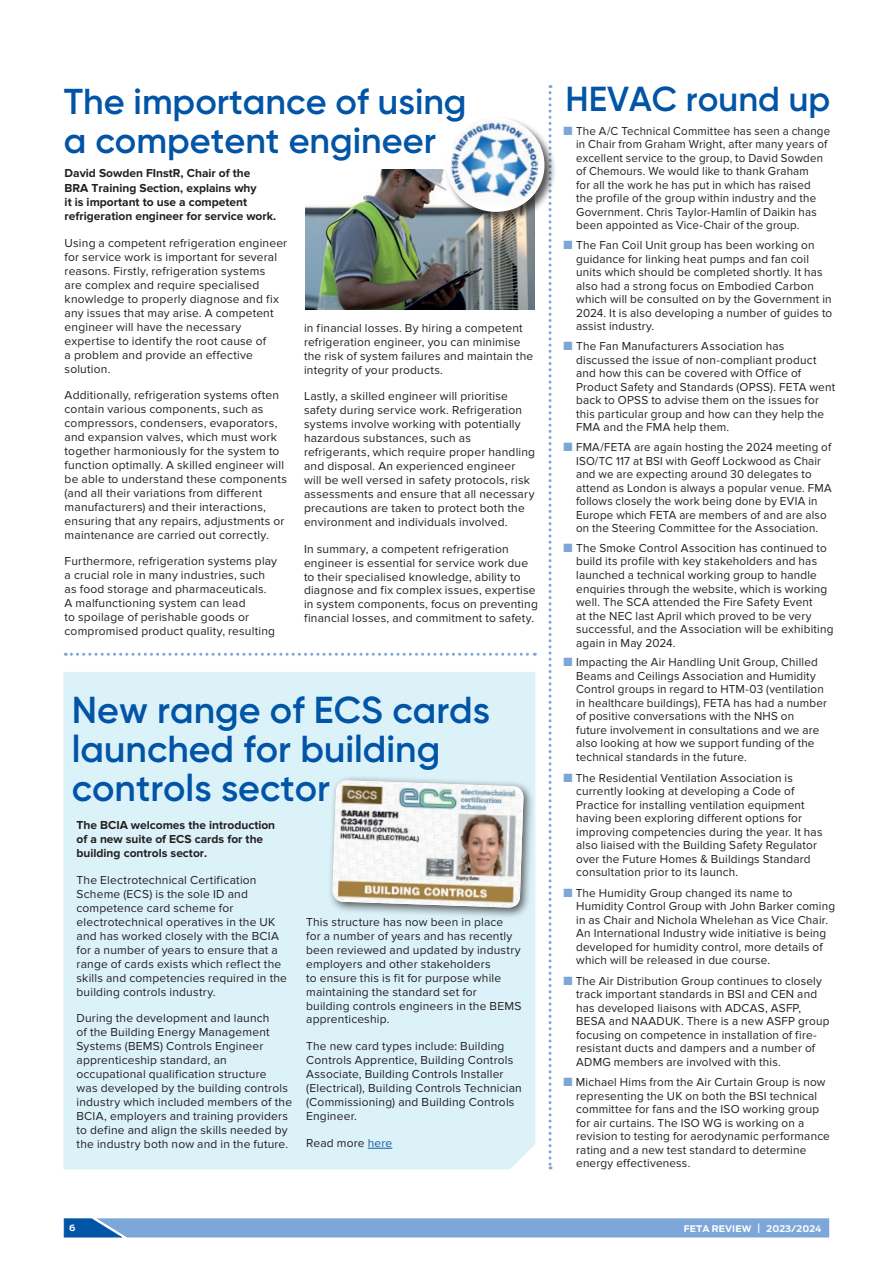
<style>
.page{position:relative;width:893px;height:1263px;background:#fff}
.page>*{position:absolute;margin:0;border:0;box-sizing:border-box;transform-origin:0 0}
.t1{font:600 37.5px/39px "Gilroy";color:#0154a6}
.t2{font:600 36px/39px "Gilroy";color:#0154a6}
.t3{font:600 34.65px "Gilroy";color:#0154a6}
.t4{font:12px/14px "Proxima Nova";letter-spacing:.015em;color:#231f20}
.t5{font:12px/13.5px "Proxima Nova";letter-spacing:.015em;color:#231f20;scale:.96 1}
.t6{font:700 12px/14.2px "Proxima Nova";color:#231f20}
.t7{font:700 9px "Antenna";letter-spacing:.01em;color:#fff}
.t8{font:700 8.7px "Antenna";color:#fff}
.s1{color:#175d9e}
.s2{color:#7ca7d8}
.s3{font-weight:500;font-size:12.9px}
</style>
<div class="page">
<div style="left:445px;top:116px;width:112px;height:108px;background:#231f20;opacity:.75"></div>
<svg style="left:65px;top:85px;width:487px;height:1084px"></svg>
<svg style="left:63px;top:1218px;width:766px;height:20px;background:#7ba6d7"></svg>
<h2 class="t2" style="left:64px;top:81px;width:404px">The importance of using a competent engineer</h2>
<p class="t6" style="left:65px;top:167px;width:213px">David Sowden FInstR, Chair of the BRA Training Section, explains why<br>it is important to use a competent refrigeration engineer for service work.</p>
<p class="t4" style="left:65px;top:236px;width:224px">Using a competent refrigeration engineer for service work is important for several reasons. Firstly, refrigeration systems<br>are complex and require specialised knowledge to properly diagnose and fix any issues that may arise. A competent engineer will have the necessary expertise to identify the root cause of<br>a problem and provide an effective solution.</p>
<p class="t4" style="left:65px;top:388px;width:224px">Additionally, refrigeration systems often contain various components, such as compressors, condensers, evaporators, and expansion valves, which must work together harmoniously for the system to function optimally. A skilled engineer will be able to understand these components (and all their variations from different manufacturers) and their interactions, ensuring that any repairs, adjustments or maintenance are carried out correctly.</p>
<p class="t4" style="left:65px;top:555px;width:214px">Furthermore, refrigeration systems play a crucial role in many industries, such as food storage and pharmaceuticals.<br>A malfunctioning system can lead<br>to spoilage of perishable goods or compromised product quality, resulting</p>
<p class="t4" style="left:304px;top:321px;width:231px">in financial losses. By hiring a competent refrigeration engineer, you can minimise the risk of system failures and maintain the integrity of your products.</p>
<p class="t4" style="left:304px;top:389px;width:233px">Lastly, a skilled engineer will prioritise safety during service work. Refrigeration systems involve working with potentially hazardous substances, such as refrigerants, which require proper handling and disposal. An experienced engineer will be well versed in safety protocols, risk assessments and ensure that all necessary precautions are taken to protect both the environment and individuals involved.</p>
<p class="t4" style="left:304px;top:542px;width:235px">In summary, a competent refrigeration engineer is essential for service work due to their specialised knowledge, ability to diagnose and fix complex issues, expertise in system components, focus on preventing financial losses, and commitment to safety.</p>
<h1 class="t1" style="left:72px;top:690px;width:420px">New range of ECS cards launched for building controls sector</h1>
<p class="t6" style="left:77px;top:818px;width:200px">The BCIA welcomes the introduction of a new suite of ECS cards for the building controls sector.</p>
<p class="t4" style="left:77px;top:873px;width:212px">The Electrotechnical Certification Scheme (ECS) is the sole ID and competence card scheme for electrotechnical operatives in the UK and has worked closely with the BCIA for a number of years to ensure that a range of cards exists which reflect the skills and competencies required in the building controls industry.</p>
<p class="t4" style="left:77px;top:1012px;width:217px">During the development and launch<br>of the Building Energy Management Systems (BEMS) Controls Engineer apprenticeship standard, an occupational qualification structure<br>was developed by the building controls industry which included members of the BCIA, employers and training providers to define and align the skills needed by the industry both now and in the future.</p>
<p class="t4" style="left:306px;top:915px;width:217px">This structure has now been in place<br>for a number of years and has recently been reviewed and updated by industry employers and other stakeholders<br>to ensure this is fit for purpose while maintaining the standard set for building controls engineers in the BEMS apprenticeship.</p>
<p class="t4" style="left:306px;top:1039px;width:217px">The new card types include: Building Controls Apprentice, Building Controls Associate, Building Controls Installer (Electrical), Building Controls Technician (Commissioning) and Building Controls Engineer.</p>
<p class="t4" style="left:306px;top:1136px;width:88px">Read more <span class="s1">here</span></p>
<h3 class="t3" style="left:566px;top:77px;width:266px">HEVAC round up</h3>
<p class="t5" style="left:576px;top:124px;width:266px;text-indent:-13px"><span class="s2">■</span> The A/C Technical Committee has seen a change in Chair from Graham Wright, after many years of excellent service to the group, to David Sowden of Chemours. We would like to thank Graham<br>for all the work he has put in which has raised the profile of the group within industry and the Government. Chris Taylor-Hamlin of Daikin has been appointed as Vice-Chair of the group.</p>
<p class="t4" style="left:576px;top:239px;width:258px;line-height:13.5px;text-indent:-13px"><span class="s2">■</span> The Fan Coil Unit group has been working on guidance for linking heat pumps and fan coil units which should be completed shortly. It has also had a strong focus on Embodied Carbon which will be consulted on by the Government in 2024. It is also developing a number of guides to assist industry.</p>
<p class="t4" style="left:576px;top:340px;width:261px;line-height:13.5px;text-indent:-13px"><span class="s2">■</span> The Fan Manufacturers Association has discussed the issue of non-compliant product and how this can be covered with Office of Product Safety and Standards (OPSS). FETA went back to OPSS to advise them on the issues for this particular group and how can they help the FMA and the FMA help them.</p>
<p class="t5" style="left:576px;top:440px;width:268px;text-indent:-13px"><span class="s2">■</span> FMA/FETA are again hosting the 2024 meeting of ISO/TC 117 at BSI with Geoff Lockwood as Chair and we are expecting around 30 delegates to attend as London is always a popular venue. FMA follows closely the work being done by EVIA in Europe which FETA are members of and are also on the Steering Committee for the Association.</p>
<p class="t4" style="left:576px;top:541px;width:259px;line-height:13.5px;text-indent:-13px"><span class="s2">■</span> The Smoke Control Assocition has continued to build its profile with key stakeholders and has launched a technical working group to handle enquiries through the website, which is working well. The SCA attended the Fire Safety Event<br>at the NEC last April which proved to be very successful, and the Association will be exhibiting again in May 2024.</p>
<p class="t4" style="left:576px;top:656px;width:252px;line-height:13.5px;text-indent:-13px"><span class="s2">■</span> Impacting the Air Handling Unit Group, Chilled Beams and Ceilings Association and Humidity Control groups in regard to HTM-03 (ventilation in healthcare buildings), FETA has had a number of positive conversations with the NHS on future involvement in consultations and we are also looking at how we support funding of the technical standards in the future.</p>
<p class="t4" style="left:576px;top:771px;width:248px;line-height:13.5px;text-indent:-13px"><span class="s2">■</span> The Residential Ventilation Association is currently looking at developing a Code of Practice for installing ventilation equipment having been exploring different options for improving competencies during the year. It has also liaised with the Building Safety Regulator over the Future Homes &amp; Buildings Standard consultation prior to its launch.</p>
<p class="t4" style="left:576px;top:886px;width:261px;line-height:13.5px;text-indent:-13px"><span class="s2">■</span> The Humidity Group changed its name to Humidity Control Group with John Barker coming in as Chair and Nichola Whelehan as Vice Chair.<br>An International Industry wide initiative is being developed for humidity control, more details of which will be released in due course.</p>
<p class="t4" style="left:576px;top:974px;width:255px;line-height:13.5px;text-indent:-13px"><span class="s2">■</span> The Air Distribution Group continues to closely track important standards in BSI and CEN and has developed liaisons with ADCAS, ASFP, BESA and NAADUK. There is a new ASFP group focusing on competence in installation of fire&shy;resistant ducts and dampers and a number of ADMG members are involved with this.</p>
<p class="t4" style="left:576px;top:1076px;width:255px;line-height:13.5px;text-indent:-13px"><span class="s2">■</span> Michael Hims from the Air Curtain Group is now representing the UK on both the BSI technical committee for fans and the ISO working group for air curtains. The ISO WG is working on a revision to testing for aerodynamic performance rating and a new test standard to determine energy effectiveness.</p>
<p class="t8" style="left:69px;top:1223px;width:8px">6</p>
<p class="t7" style="left:684px;top:1223px;width:139px">FETA REVIEW <span class="s3">I</span> 2023/2024</p>
</div>
